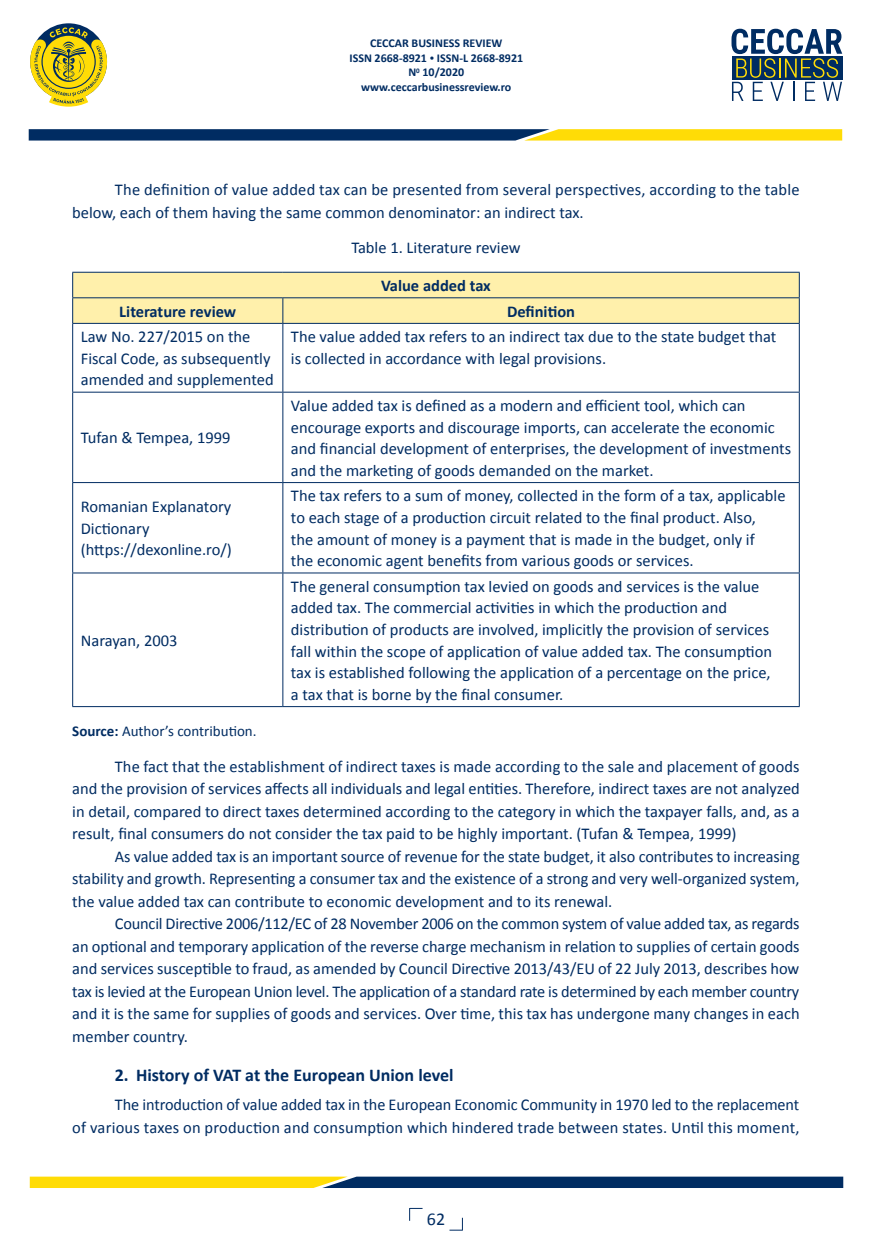
<style>
.page{position:relative;width:872px;height:1255px;background:#fff}
.page>*{position:absolute;margin:0;border:0;box-sizing:border-box;transform-origin:0 0}
.Subtitlu_cu_12{font:700 18px "Calibri";color:#002c62}
.t1{font:18px "Calibri";color:#002c62}
.Text_articol{font:16.5px/22.5px "Calibri";color:#002c62;text-align:justify}
.Tabel{font:16.5px/21.6px "Calibri";color:#002c62}
.Tabel-2{font:700 16.5px "Calibri";color:#002c62}
.Titlu_tabel_figura{font:16.5px "Calibri";color:#002c62}
.Sursa{font:15px "Calibri";color:#002c62}
.t2{font:700 12px "Calibri";color:#002c62}
.s1{font-size:9px}
.s2{font-weight:700}
</style>
<div class="page">
<svg style="left:409px;top:1207px;width:13px;height:13px"></svg>
<svg style="left:30px;top:27px;width:77px;height:80px"></svg>
<svg style="left:731px;top:29px;width:111px;height:72px"></svg>
<svg style="left:29px;top:129px;width:813px;height:11px;background:#637144"></svg>
<svg style="left:30px;top:1176px;width:813px;height:11px;background:#6a774c"></svg>
<svg style="left:449px;top:1217px;width:14px;height:13px"></svg>
<svg style="left:72px;top:272px;width:728px;height:51px;background:#f4e8a8"></svg>
<hr style="left:72px;top:323px;width:211px;height:1px;background:#002c62">
<hr style="left:72px;top:324px;width:1px;height:68px;background:#002c62">
<hr style="left:283px;top:323px;width:516px;height:1px;background:#002c62">
<hr style="left:282px;top:324px;width:1px;height:68px;background:#002c62">
<hr style="left:799px;top:324px;width:1px;height:68px;background:#002c62">
<hr style="left:72px;top:392px;width:211px;height:1px;background:#002c62">
<hr style="left:72px;top:392px;width:1px;height:90px;background:#002c62">
<hr style="left:283px;top:392px;width:516px;height:1px;background:#002c62">
<hr style="left:282px;top:392px;width:1px;height:90px;background:#002c62">
<hr style="left:799px;top:392px;width:1px;height:90px;background:#002c62">
<hr style="left:72px;top:482px;width:211px;height:1px;background:#002c62">
<hr style="left:72px;top:483px;width:1px;height:89px;background:#002c62">
<hr style="left:283px;top:482px;width:516px;height:1px;background:#002c62">
<hr style="left:282px;top:483px;width:1px;height:89px;background:#002c62">
<hr style="left:799px;top:483px;width:1px;height:89px;background:#002c62">
<hr style="left:72px;top:572px;width:211px;height:1px;background:#002c62">
<hr style="left:72px;top:573px;width:1px;height:133px;background:#002c62">
<hr style="left:283px;top:572px;width:516px;height:1px;background:#002c62">
<hr style="left:282px;top:573px;width:1px;height:133px;background:#002c62">
<hr style="left:799px;top:573px;width:1px;height:133px;background:#002c62">
<hr style="left:72px;top:706px;width:211px;height:1px;background:#002c62">
<hr style="left:283px;top:706px;width:516px;height:1px;background:#002c62">
<p class="t2" style="left:370px;top:36px;width:134px">CECCAR BUSINESS REVIEW</p>
<p class="t2" style="left:349px;top:50px;width:175px">ISSN 2668-8921 <span class="s1">•</span> ISSN-L 2668-8921</p>
<p class="t2" style="left:408px;top:65px;width:57px">N<sup>0</sup> 10/2020</p>
<p class="t2" style="left:361px;top:79px;width:152px">www.ceccarbusinessreview.ro</p>
<p class="Text_articol" style="left:72px;top:178px;width:729px;text-indent:43px">The definition of value added tax can be presented from several perspectives, according to the table below, each of them having the same common denominator: an indirect tax.</p>
<p class="Titlu_tabel_figura" style="left:351px;top:237px;width:171px">Table 1. Literature review</p>
<p class="Tabel-2" style="left:381px;top:275px;width:111px">Value added tax</p>
<p class="Tabel-2" style="left:119px;top:301px;width:118px">Literature review</p>
<p class="Tabel-2" style="left:507px;top:301px;width:70px">Definition</p>
<p class="Tabel" style="left:81px;top:325px;width:194px">Law No. 227/2015 on the<br>Fiscal Code, as subsequently amended and supplemented</p>
<p class="Tabel" style="left:291px;top:325px;width:487px">The value added tax refers to an indirect tax due to the state budget that is collected in accordance with legal provisions.</p>
<p class="Tabel" style="left:81px;top:426px;width:151px">Tufan &amp; Tempea, 1999</p>
<p class="Tabel" style="left:81px;top:495px;width:152px">Romanian Explanatory<br>Dictionary</p>
<p class="Tabel" style="left:81px;top:538px;width:153px">(https://dexonline.ro/)</p>
<p class="Tabel" style="left:81px;top:628px;width:98px">Narayan, 2003</p>
<p class="Tabel" style="left:291px;top:394px;width:501px">Value added tax is defined as a modern and efficient tool, which can encourage exports and discourage imports, can accelerate the economic and financial development of enterprises, the development of investments and the marketing of goods demanded on the market.</p>
<p class="Tabel" style="left:291px;top:484px;width:496px">The tax refers to a sum of money, collected in the form of a tax, applicable to each stage of a production circuit related to the final product. Also,<br>the amount of money is a payment that is made in the budget, only if<br>the economic agent benefits from various goods or services.</p>
<p class="Tabel" style="left:291px;top:574px;width:483px">The general consumption tax levied on goods and services is the value added tax. The commercial activities in which the production and distribution of products are involved, implicitly the provision of services fall within the scope of application of value added tax. The consumption tax is established following the application of a percentage on the price, a tax that is borne by the final consumer.</p>
<p class="Sursa" style="left:72px;top:722px;width:186px"><span class="s2">Source:</span> Author’s contribution.</p>
<p class="Text_articol" style="left:72px;top:754px;width:729px;text-indent:43px">The fact that the establishment of indirect taxes is made according to the sale and placement of goods and the provision of services affects all individuals and legal entities. Therefore, indirect taxes are not analyzed in detail, compared to direct taxes determined according to the category in which the taxpayer falls, and, as a result, final consumers do not consider the tax paid to be highly important. (Tufan &amp; Tempea, 1999)</p>
<p class="Text_articol" style="left:72px;top:844px;width:729px;text-indent:43px">As value added tax is an important source of revenue for the state budget, it also contributes to increasing stability and growth. Representing a consumer tax and the existence of a strong and very well-organized system, the value added tax can contribute to economic development and to its renewal.</p>
<p class="Text_articol" style="left:72px;top:911px;width:729px;text-indent:43px">Council Directive 2006/112/EC of 28 November 2006 on the common system of value added tax, as regards an optional and temporary application of the reverse charge mechanism in relation to supplies of certain goods and services susceptible to fraud, as amended by Council Directive 2013/43/EU of 22 July 2013, describes how tax is levied at the European Union level. The application of a standard rate is determined by each member country and it is the same for supplies of goods and services. Over time, this tax has undergone many changes in each member country.</p>
<p class="Subtitlu_cu_12" style="left:115px;top:1063px;width:340px">2. History of VAT at the European Union level</p>
<p class="Text_articol" style="left:72px;top:1092px;width:729px;text-align:right">The introduction of value added tax in the European Economic Community in 1970 led to the replacement<br>of various taxes on production and consumption which hindered trade between states. Until this moment,</p>
<p class="t1" style="left:427px;top:1208px;width:20px">62</p>
</div>
